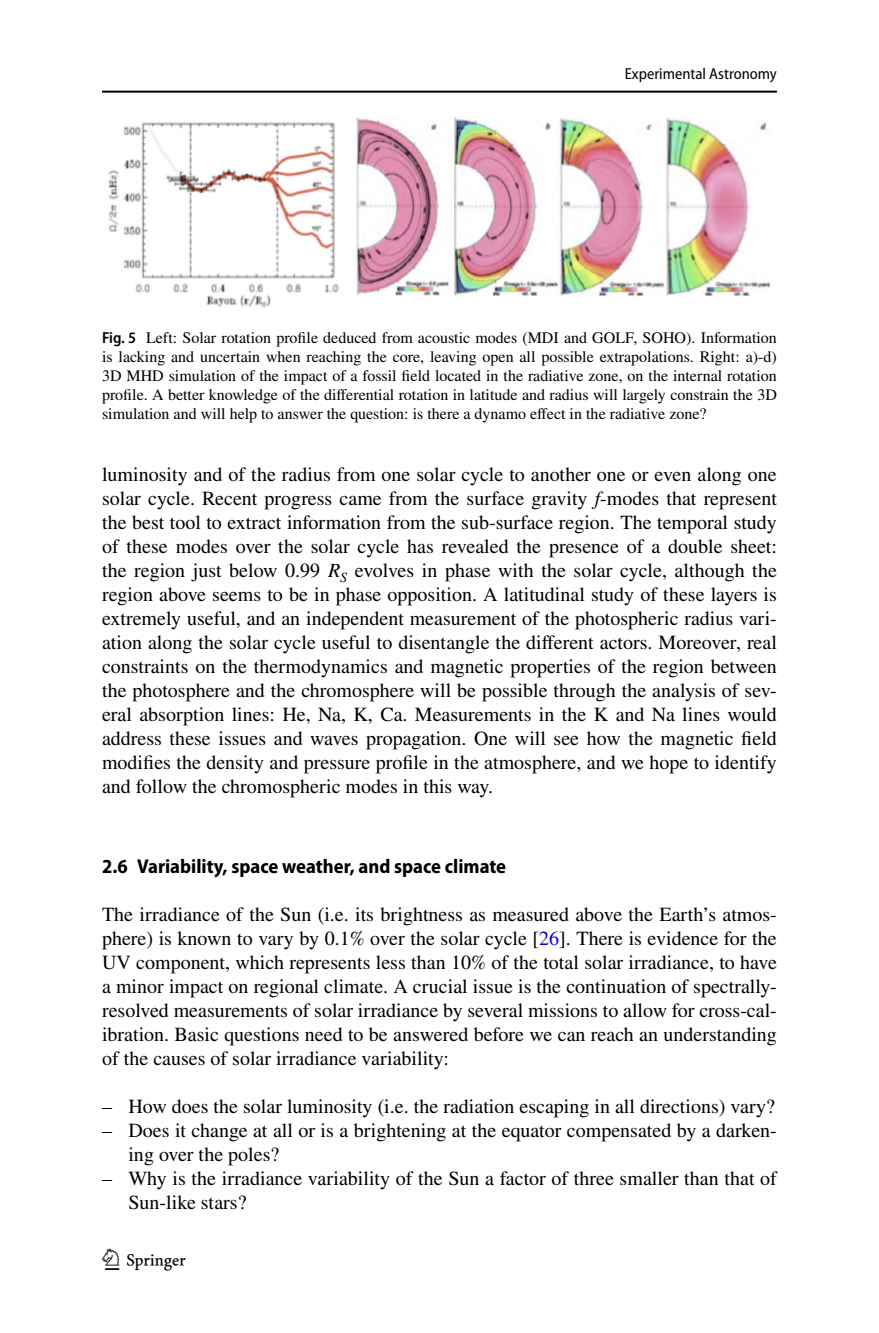
<style>
.page{position:relative;width:879px;height:1333px;background:#fff}
.page>*{position:absolute;margin:0;border:0;box-sizing:border-box;transform-origin:0 0}
.t1{font:30px "Springnew Regular 4";color:#000}
.t2{font:20px/24px "STIX";color:#000;text-align:justify}
.t3{font:700 semi-condensed 20px "Myriad Pro";color:#000}
.t4{font:16px/19px "STIX";color:#000;text-align:justify}
.t5{font:semi-condensed 16px "Myriad Pro";color:#000}
.s1{font-family:"Myriad Pro";font-weight:600;font-stretch:semi-condensed}
.s2{font-style:italic}
.s3{font-family:"STIX General Italic 7"}
.s4{color:#00f}
</style>
<div class="page">
<hr style="left:102px;top:91px;width:675px;height:2px;background:#000">
<img style="left:108px;top:117px;width:663px;height:191px">
<p class="t5" style="left:625px;top:65px;width:154px">Experimental Astronomy</p>
<p class="t4" style="left:102px;top:329px;width:676px"><span class="s1">Fig. 5</span> Left: Solar rotation profile deduced from acoustic modes (MDI and GOLF, SOHO). Information is lacking and uncertain when reaching the core, leaving open all possible extrapolations. Right: a)-d)<br>3D MHD simulation of the impact of a fossil field located in the radiative zone, on the internal rotation profile. A better knowledge of the differential rotation in latitude and radius will largely constrain the 3D simulation and will help to answer the question: is there a dynamo effect in the radiative zone?</p>
<p class="t2" style="left:102px;top:464px;width:676px">luminosity and of the radius from one solar cycle to another one or even along one solar cycle. Recent progress came from the surface gravity <span class="s2">f</span>-modes that represent the best tool to extract information from the sub-surface region. The temporal study of these modes over the solar cycle has revealed the presence of a double sheet: the region just below 0.99 <span class="s3">R</span><sub>S</sub> evolves in phase with the solar cycle, although the region above seems to be in phase opposition. A latitudinal study of these layers is extremely useful, and an independent measurement of the photospheric radius vari&shy;ation along the solar cycle useful to disentangle the different actors. Moreover, real constraints on the thermodynamics and magnetic properties of the region between the photosphere and the chromosphere will be possible through the analysis of sev&shy;eral absorption lines: He, Na, K, Ca. Measurements in the K and Na lines would address these issues and waves propagation. One will see how the magnetic field modifies the density and pressure profile in the atmosphere, and we hope to identify and follow the chromospheric modes in this way.</p>
<p class="t3" style="left:102px;top:854px;width:406px">2.6 Variability, space weather, and space climate</p>
<p class="t2" style="left:102px;top:903px;width:676px">The irradiance of the Sun (i.e. its brightness as measured above the Earth’s atmos&shy;phere) is known to vary by 0.1% over the solar cycle [<span class="s4">26</span>]. There is evidence for the UV component, which represents less than 10% of the total solar irradiance, to have a minor impact on regional climate. A crucial issue is the continuation of spectrally&shy;resolved measurements of solar irradiance by several missions to allow for cross-cal&shy;ibration. Basic questions need to be answered before we can reach an understanding of the causes of solar irradiance variability:</p>
<p class="t2" style="left:102px;top:1095px;width:674px">– How does the solar luminosity (i.e. the radiation escaping in all directions) vary?</p>
<p class="t2" style="left:128px;top:1119px;width:650px;text-indent:-26px">– Does it change at all or is a brightening at the equator compensated by a darken&shy;ing over the poles?</p>
<p class="t2" style="left:128px;top:1167px;width:650px;text-indent:-26px">– Why is the irradiance variability of the Sun a factor of three smaller than that of<br>Sun-like stars?</p>
<h1 class="t1" style="left:105px;top:1248px;width:83px">1 3</h1>
</div>
